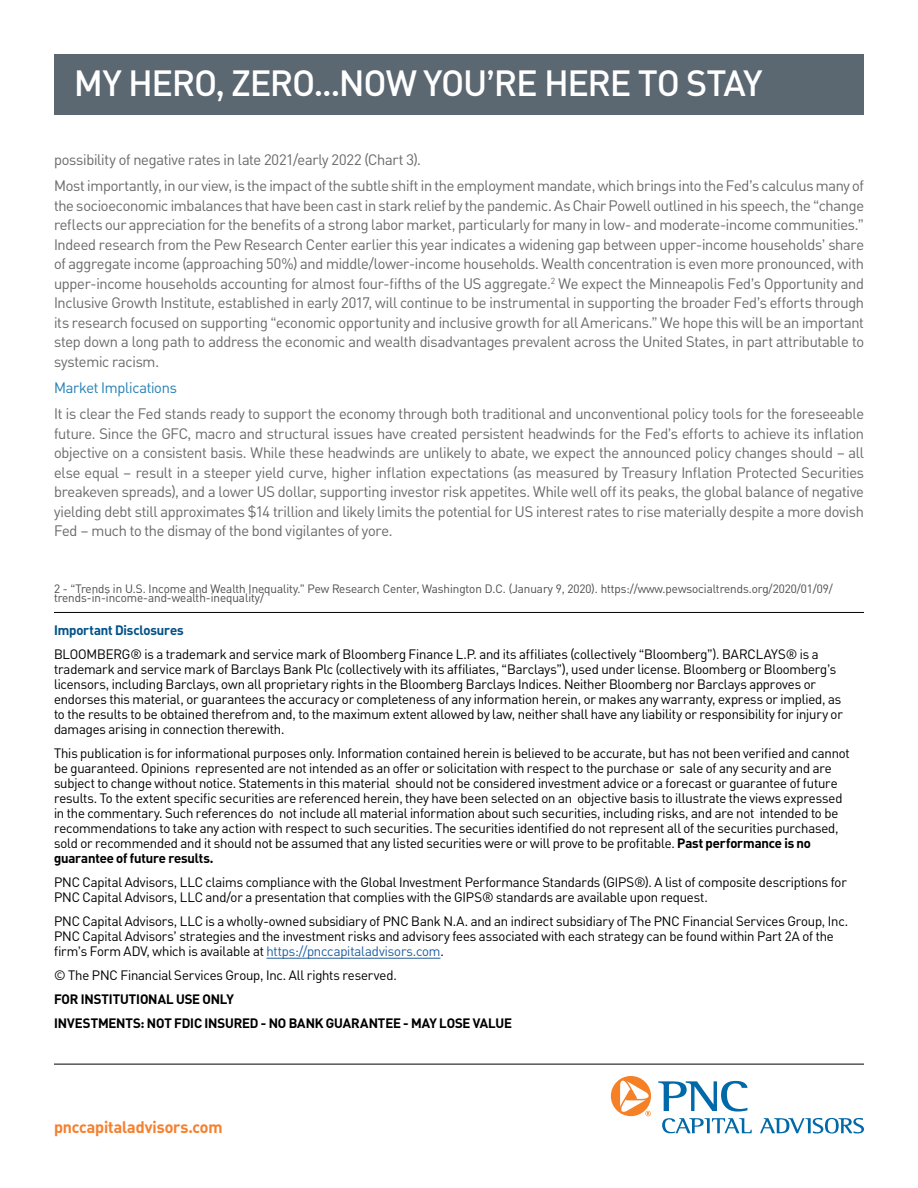
<style>
.page{position:relative;width:918px;height:1188px;background:#fff}
.page>*{position:absolute;margin:0;border:0;box-sizing:border-box;transform-origin:0 0}
.Paragraph_Style_9{font:500 36px "PNC Brand";letter-spacing:-.02em;color:#fff}
.t1{font:700 16.5px "PNC Brand";letter-spacing:-.005em;color:#f58130}
.Paragraph_Style_5{font:15px/19.5px "PNC Brand";letter-spacing:-.015em;color:#696a6c;text-align:justify}
.Paragraph_Style_5-2{font:15px "PNC Brand";letter-spacing:-.015em;color:#2680b7}
.t2{font:13.5px/15px "PNC Brand";letter-spacing:-.01em;color:#000}
.t3{font:700 13.5px "PNC Brand";letter-spacing:-.005em;color:#000}
.t4{font:700 13.5px "PNC Brand";letter-spacing:-.005em;color:#005288}
.Paragraph_Style_4{font:12px/9px "PNC Brand";color:#4d4d4f}
.s1{font-weight:700}
.s2{color:#215e9e}
</style>
<div class="page">
<div style="left:54px;top:54px;width:810px;height:60px;background:#5b6771"></div>
<hr style="left:54px;top:1064px;width:810px;height:1px;background:#000">
<hr style="left:54px;top:612px;width:810px;height:1px;background:#000">
<hr style="left:266px;top:958px;width:174px;height:1px;background:#215e9e">
<svg style="left:611px;top:1076px;width:40px;height:40px"></svg>
<svg style="left:658px;top:1081px;width:90px;height:31px"></svg>
<svg style="left:662px;top:1118px;width:90px;height:15px"></svg>
<svg style="left:760px;top:1118px;width:104px;height:15px"></svg>
<h1 class="Paragraph_Style_9" style="left:74px;top:59px;width:690px">MY HERO, ZERO...NOW YOU’RE HERE TO STAY</h1>
<p class="Paragraph_Style_5" style="left:54px;top:149px;width:369px">possibility of negative rates in late 2021/early 2022 (Chart 3).</p>
<p class="Paragraph_Style_5" style="left:54px;top:176px;width:812px">Most importantly, in our view, is the impact of the subtle shift in the employment mandate, which brings into the Fed’s calculus many of the socioeconomic imbalances that have been cast in stark relief by the pandemic. As Chair Powell outlined in his speech, the “change reflects our appreciation for the benefits of a strong labor market, particularly for many in low- and moderate-income communities.” Indeed research from the Pew Research Center earlier this year indicates a widening gap between upper-income households’ share of aggregate income (approaching 50%) and middle/lower-income households. Wealth concentration is even more pronounced, with upper-income households accounting for almost four-fifths of the US aggregate.<sup>2</sup> We expect the Minneapolis Fed’s Opportunity and Inclusive Growth Institute, established in early 2017, will continue to be instrumental in supporting the broader Fed’s efforts through its research focused on supporting “economic opportunity and inclusive growth for all Americans.” We hope this will be an important step down a long path to address the economic and wealth disadvantages prevalent across the United States, in part attributable to systemic racism.</p>
<p class="Paragraph_Style_5-2" style="left:54px;top:378px;width:124px">Market Implications</p>
<p class="Paragraph_Style_5" style="left:54px;top:404px;width:812px">It is clear the Fed stands ready to support the economy through both traditional and unconventional policy tools for the foreseeable future. Since the GFC, macro and structural issues have created persistent headwinds for the Fed’s efforts to achieve its inflation objective on a consistent basis. While these headwinds are unlikely to abate, we expect the announced policy changes should – all else equal – result in a steeper yield curve, higher inflation expectations (as measured by Treasury Inflation Protected Securities breakeven spreads), and a lower US dollar, supporting investor risk appetites. While well off its peaks, the global balance of negative yielding debt still approximates $14 trillion and likely limits the potential for US interest rates to rise materially despite a more dovish Fed – much to the dismay of the bond vigilantes of yore.</p>
<p class="Paragraph_Style_4" style="left:54px;top:584px;width:780px">2 - “Trends in U.S. Income and Wealth Inequality.” Pew Research Center, Washington D.C. (January 9, 2020). https://www.pewsocialtrends.org/2020/01/09/ trends-in-income-and-wealth-inequality/</p>
<p class="t4" style="left:54px;top:622px;width:131px">Important Disclosures</p>
<p class="t2" style="left:54px;top:647px;width:790px">BLOOMBERG® is a trademark and service mark of Bloomberg Finance L.P. and its affiliates (collectively “Bloomberg”). BARCLAYS® is a trademark and service mark of Barclays Bank Plc (collectively with its affiliates, “Barclays”), used under license. Bloomberg or Bloomberg’s licensors, including Barclays, own all proprietary rights in the Bloomberg Barclays Indices. Neither Bloomberg nor Barclays approves or endorses this material, or guarantees the accuracy or completeness of any information herein, or makes any warranty, express or implied, as to the results to be obtained therefrom and, to the maximum extent allowed by law, neither shall have any liability or responsibility for injury or damages arising in connection therewith.</p>
<p class="t2" style="left:54px;top:746px;width:797px">This publication is for informational purposes only. Information contained herein is believed to be accurate, but has not been verified and cannot be guaranteed. Opinions represented are not intended as an offer or solicitation with respect to the purchase or sale of any security and are subject to change without notice. Statements in this material should not be considered investment advice or a forecast or guarantee of future results. To the extent specific securities are referenced herein, they have been selected on an objective basis to illustrate the views expressed in the commentary. Such references do not include all material information about such securities, including risks, and are not intended to be recommendations to take any action with respect to such securities. The securities identified do not represent all of the securities purchased, sold or recommended and it should not be assumed that any listed securities were or will prove to be profitable. <span class="s1">Past performance is no guarantee of future results.</span></p>
<p class="t2" style="left:54px;top:875px;width:794px">PNC Capital Advisors, LLC claims compliance with the Global Investment Performance Standards (GIPS®). A list of composite descriptions for<br>PNC Capital Advisors, LLC and/or a presentation that complies with the GIPS® standards are available upon request.</p>
<p class="t2" style="left:54px;top:914px;width:796px">PNC Capital Advisors, LLC is a wholly-owned subsidiary of PNC Bank N.A. and an indirect subsidiary of The PNC Financial Services Group, Inc.<br>PNC Capital Advisors’ strategies and the investment risks and advisory fees associated with each strategy can be found within Part 2A of the firm’s Form ADV, which is available at <span class="s2">https://pnccapitaladvisors.com</span>.</p>
<p class="t2" style="left:54px;top:968px;width:344px">© The PNC Financial Services Group, Inc. All rights reserved.</p>
<p class="t3" style="left:54px;top:991px;width:181px">FOR INSTITUTIONAL USE ONLY</p>
<p class="t3" style="left:54px;top:1015px;width:460px">INVESTMENTS: NOT FDIC INSURED - NO BANK GUARANTEE - MAY LOSE VALUE</p>
<p class="t1" style="left:54px;top:1117px;width:170px">pnccapitaladvisors.com</p>
</div>
